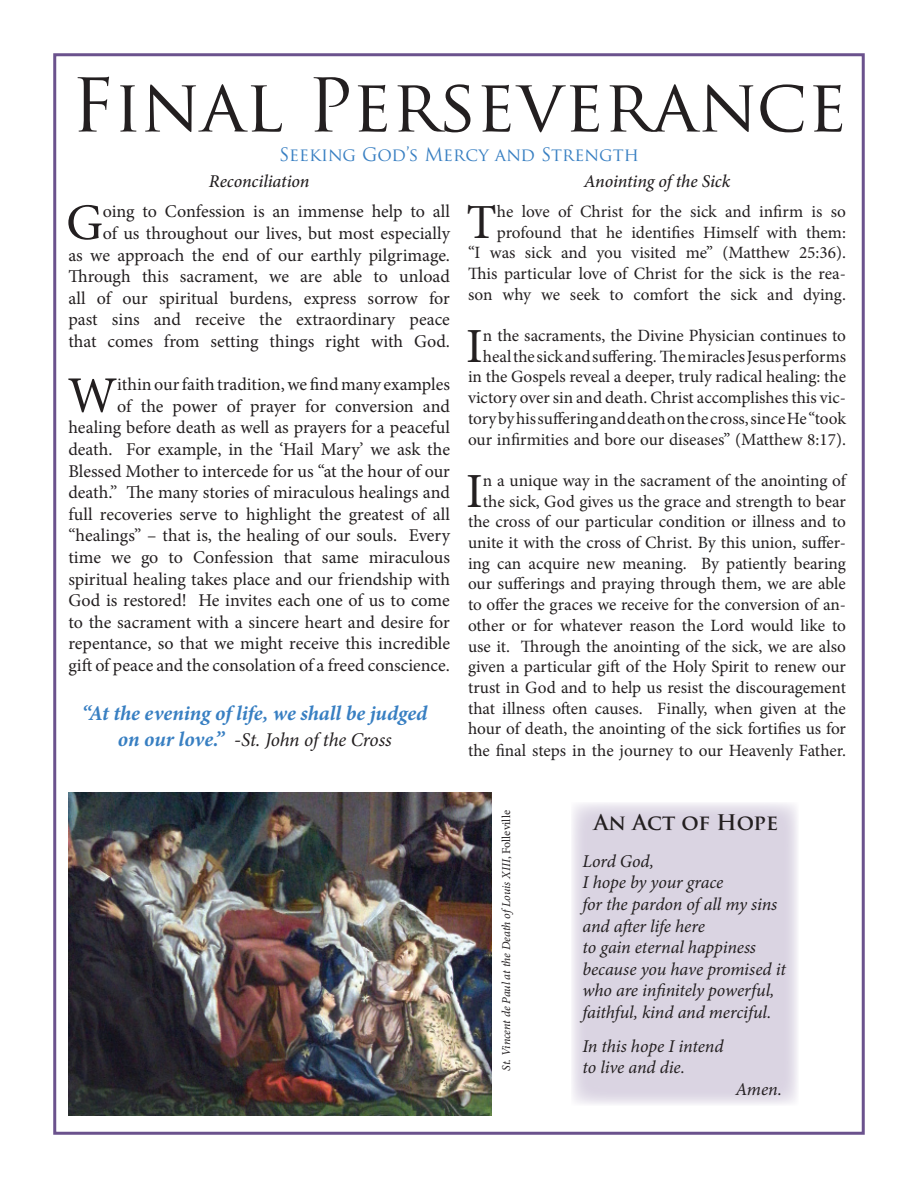
<style>
.page{position:relative;width:918px;height:1188px;background:#fff}
.page>*{position:absolute;margin:0;border:0;box-sizing:border-box;transform-origin:0 0}
.t1{font:72px "Trajan Pro";color:#231f20}
.t2{font:51.3px "Minion Pro";color:#231f20}
.t3{font:49.05px "Minion Pro";color:#231f20}
.t4{font:italic 700 21px "Minion Pro";letter-spacing:-.005em;color:#387fc2}
.t5{font:700 21px "Trajan Pro";letter-spacing:-.005em;color:#231f20}
.t6{font:italic 19.5px "Minion Pro";letter-spacing:-.01em;color:#231f20}
.t7{font:18px/21.6px "Minion Pro";color:#231f20;text-align:right}
.t8{font:italic 18px/21.6px "Minion Pro";letter-spacing:-.01em;color:#231f20}
.t9{font:italic 500 18px "Minion Pro";letter-spacing:-.01em;color:#231f20}
.t10{font:18px "Trajan Pro";color:#387fc2}
.t11{font:17.25px/20.7px "Minion Pro";color:#231f20;text-align:right}
.t12{font:italic 12px "Minion Pro";letter-spacing:-.01em;color:#231f20}
.s1{font-weight:700;font-size:21px;color:#387fc2}
.s2{font-size:21px}
.s3{font-style:normal}
</style>
<div class="page">
<div style="left:53px;top:53px;width:812px;height:1082px;background:#fff;border:3px solid #6b528d"></div>
<svg style="left:572px;top:803px;width:225px;height:301px;background:#dcd6e3"></svg>
<img style="left:68px;top:792px;width:423px;height:324px">
<h1 class="t1" style="left:71px;top:60px;width:778px">Final Perseverance</h1>
<p class="t10" style="left:279px;top:143px;width:361px">Seeking God’s Mercy and Strength</p>
<p class="t9" style="left:209px;top:169px;width:102px">Reconciliation</p>
<p class="t9" style="left:584px;top:169px;width:148px">Anointing of the Sick</p>
<p class="t7" style="left:68px;top:201px;width:383px">oing to Confession is an immense help to all<br>of us throughout our lives, but most especially<br>as we approach the end of our earthly pilgrimage.<br>Through this sacrament, we are able to unload all of our spiritual burdens, express sorrow for past sins and receive the extraordinary peace that comes from setting things right with God.</p>
<h2 class="t2" style="left:68px;top:361px;width:51px">W</h2>
<h2 class="t2" style="left:66px;top:188px;width:38px">G</h2>
<p class="t7" style="left:68px;top:374px;width:383px">ithin our faith tradition, we find many examples<br>of the power of prayer for conversion and healing before death as well as prayers for a peaceful death. For example, in the ‘Hail Mary’ we ask the Blessed Mother to intercede for us “at the hour of our death.” The many stories of miraculous healings and full recoveries serve to highlight the greatest of all “healings” – that is, the healing of our souls. Every time we go to Confession that same miraculous spiritual healing takes place and our friendship with God is restored! He invites each one of us to come to the sacrament with a sincere heart and desire for repentance, so that we might receive this incredible gift of peace and the consolation of a freed conscience.</p>
<p class="t4" style="left:82px;top:699px;width:347px">“At the evening of life, we shall be judged</p>
<p class="t6" style="left:118px;top:726px;width:275px"><span class="s1">on our love.”</span> <span class="s2">-</span>St. John of the Cross</p>
<h3 class="t3" style="left:467px;top:189px;width:32px">T</h3>
<p class="t11" style="left:468px;top:201px;width:380px">he love of Christ for the sick and infirm is so profound that he identifies Himself with them:<br>“I was sick and you visited me” (Matthew 25:36).<br>This particular love of Christ for the sick is the rea&shy;son why we seek to comfort the sick and dying.</p>
<h3 class="t3" style="left:466px;top:313px;width:18px">I</h3>
<p class="t11" style="left:468px;top:325px;width:380px">n the sacraments, the Divine Physician continues to heal the sick and suffering. The miracles Jesus performs in the Gospels reveal a deeper, truly radical healing: the victory over sin and death. Christ accomplishes this vic&shy;tory by his suffering and death on the cross, since He “took our infirmities and bore our diseases” (Matthew 8:17).</p>
<h3 class="t3" style="left:466px;top:458px;width:18px">I</h3>
<p class="t11" style="left:468px;top:470px;width:380px">n a unique way in the sacrament of the anointing of the sick, God gives us the grace and strength to bear the cross of our particular condition or illness and to unite it with the cross of Christ. By this union, suffer&shy;ing can acquire new meaning. By patiently bearing our sufferings and praying through them, we are able to offer the graces we receive for the conversion of an&shy;other or for whatever reason the Lord would like to use it. Through the anointing of the sick, we are also given a particular gift of the Holy Spirit to renew our trust in God and to help us resist the discouragement that illness often causes. Finally, when given at the hour of death, the anointing of the sick fortifies us for the final steps in the journey to our Heavenly Father.</p>
<p class="t12" style="left:498px;top:1071px;width:262px;rotate:-90deg">St. Vincent de Paul at the Death ofLouis XIII<span class="s3">, Folleville</span></p>
<p class="t5" style="left:594px;top:810px;width:186px">An Act of Hope</p>
<p class="t8" style="left:583px;top:850px;width:205px">Lord God,<br>I hope by your grace<br>for the pardon of all my sins and after life here<br>to gain eternal happiness because you have promised it who are infinitely powerful, faithful, kind and merciful.</p>
<p class="t8" style="left:583px;top:1035px;width:142px">In this hope I intend to live and die.</p>
<p class="t8" style="left:736px;top:1078px;width:48px">Amen.</p>
</div>
